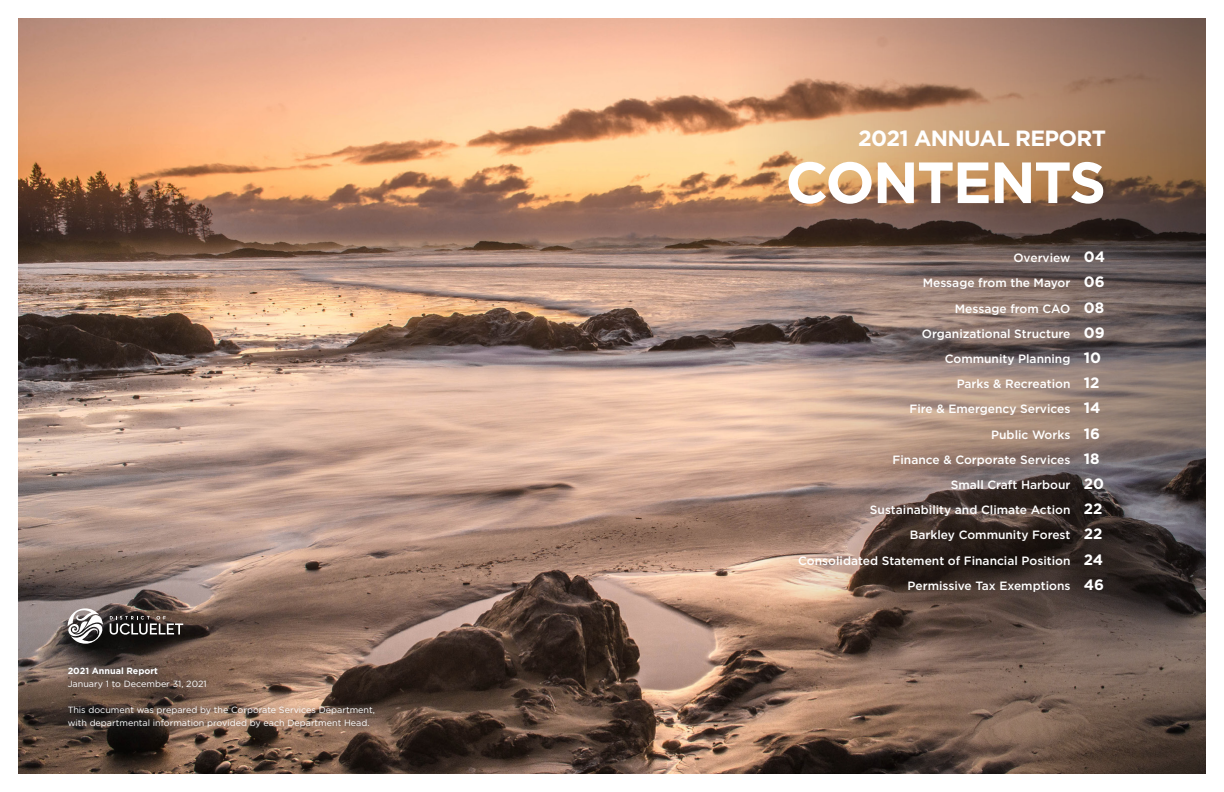
<style>
.page{position:relative;width:1224px;height:792px;background:#fff}
.page>*{position:absolute;margin:0;border:0;box-sizing:border-box;transform-origin:0 0}
.t1{font:700 58px "Gotham";letter-spacing:-.03em;color:#fff}
.t2{font:700 22px "Gotham";letter-spacing:-.03em;color:#fff}
.t3{font:700 15px/25.2px "Gotham";color:#fff}
.t4{font:500 12px/25.2px "Gotham";color:#fff;text-align:right}
.t5{font:9px/13px "Gotham";color:#fff}
.t6{font:700 9px "Gotham";color:#fff}
</style>
<div class="page">
<img style="left:18px;top:18px;width:594px;height:755px">
<img style="left:612px;top:18px;width:594px;height:756px">
<div style="left:62px;top:661px;width:318px;height:72px;background:#243444;opacity:.73"></div>
<svg style="left:67px;top:607px;width:116px;height:39px;background:#5a5351"></svg>
<p class="t6" style="left:68px;top:665px;width:92px">2021 Annual Report</p>
<p class="t5" style="left:68px;top:677px;width:140px">January 1 to December 31, 2021</p>
<p class="t5" style="left:68px;top:703px;width:309px">This document was prepared by the Corporate Services Department, with departmental information provided by each Department Head.</p>
<h2 class="t2" style="left:858px;top:123px;width:249px">2021 ANNUAL REPORT</h2>
<h1 class="t1" style="left:785px;top:144px;width:322px">CONTENTS</h1>
<p class="t4" style="left:798px;top:245px;width:274px">Overview<br>Message from the Mayor<br>Message from CAO<br>Organizational Structure<br>Community Planning<br>Parks &amp; Recreation<br>Fire &amp; Emergency Services<br>Public Works<br>Finance &amp; Corporate Services<br>Small Craft Harbour<br>Sustainability and Climate Action<br>Barkley Community Forest<br>Consolidated Statement of Financial Position<br>Permissive Tax Exemptions</p>
<p class="t3" style="left:1084px;top:244px;width:23px">04<br>06<br>08<br>09<br>10<br>12<br>14<br>16<br>18<br>20<br>22<br>22<br>24<br>46</p>
</div>
